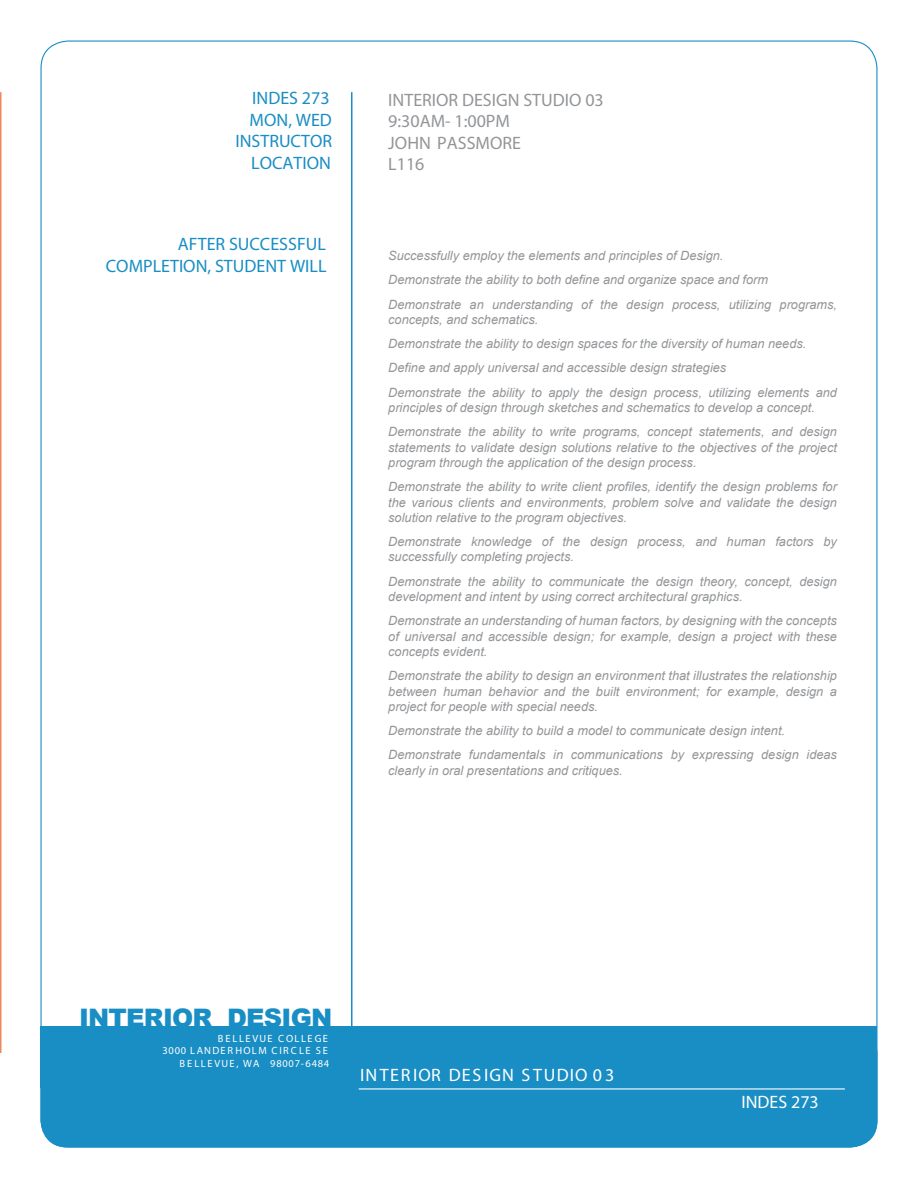
<style>
.page{position:relative;width:918px;height:1188px;background:#fff}
.page>*{position:absolute;margin:0;border:0;box-sizing:border-box;transform-origin:0 0}
.t1{font:900 25.5px "Arial";letter-spacing:-.03em;color:#198ec4}
.t2{font:18px/21.6px "Myriad";color:#198ec4;text-align:right}
.t3{font:18px/21.6px "Myriad";color:#939598}
.t4{font:18px "Myriad";letter-spacing:.08em;color:#fff}
.t5{font:18px "Myriad";color:#fff}
.t6{font:italic 12.75px/15.3px "Arial";color:#939598}
.t7{font:10.5px/12.6px "Myriad";letter-spacing:.145em;color:#fff;text-align:right}
</style>
<div class="page">
<div style="left:40px;top:1026px;width:838px;height:122px;background:#198ec4;border-radius:27px"></div>
<div style="left:40px;top:1026px;width:838px;height:61px;background:#198ec4"></div>
<hr style="left:351px;top:92px;width:1px;height:961px;background:#198ec4">
<hr style="left:359px;top:1088px;width:486px;height:2px;background:#fff">
<hr style="left:0;top:92px;width:2px;height:961px;background:#ec8960">
<h2 class="t2" style="left:235px;top:88px;width:98px">INDES 273<br>MON, WED<br>INSTRUCTOR<br>LOCATION</h2>
<h2 class="t2" style="left:106px;top:233px;width:222px;line-height:22.5px">AFTER SUCCESSFUL<br>COMPLETION, STUDENT WILL</h2>
<h2 class="t3" style="left:388px;top:90px;width:217px">INTERIOR DESIGN STUDIO 03<br>9:30AM- 1:00PM<br>JOHN PASSMORE<br>L116</h2>
<p class="t6" style="left:388px;top:243px;width:450px;line-height:24.3px">Successfully employ the elements and principles of Design.<br>Demonstrate the ability to both define and organize space and form<br>Demonstrate an understanding of the design process, utilizing programs,</p>
<p class="t6" style="left:388px;top:307px;width:450px;line-height:24.3px">concepts, and schematics.<br>Demonstrate the ability to design spaces for the diversity of human needs.<br>Define and apply universal and accessible design strategies<br>Demonstrate the ability to apply the design process, utilizing elements and</p>
<p class="t6" style="left:388px;top:395px;width:450px;line-height:24.3px">principles of design through sketches and schematics to develop a concept.<br>Demonstrate the ability to write programs, concept statements, and design</p>
<p class="t6" style="left:388px;top:440px;width:450px">statements to validate design solutions relative to the objectives of the project program through the application of the design process.</p>
<p class="t6" style="left:388px;top:479px;width:450px;text-align:justify">Demonstrate the ability to write client profiles, identify the design problems for the various clients and environments, problem solve and validate the design solution relative to the program objectives.</p>
<p class="t6" style="left:388px;top:534px;width:450px">Demonstrate knowledge of the design process, and human factors by successfully completing projects.</p>
<p class="t6" style="left:388px;top:574px;width:450px">Demonstrate the ability to communicate the design theory, concept, design development and intent by using correct architectural graphics.</p>
<p class="t6" style="left:388px;top:613px;width:450px;text-align:justify">Demonstrate an understanding of human factors, by designing with the concepts of universal and accessible design; for example, design a project with these concepts evident.</p>
<p class="t6" style="left:388px;top:668px;width:450px;text-align:justify">Demonstrate the ability to design an environment that illustrates the relationship between human behavior and the built environment; for example, design a project for people with special needs.</p>
<p class="t6" style="left:388px;top:719px;width:450px;line-height:24.3px">Demonstrate the ability to build a model to communicate design intent.<br>Demonstrate fundamentals in communications by expressing design ideas</p>
<p class="t6" style="left:388px;top:763px;width:236px">clearly in oral presentations and critiques.</p>
<h1 class="t1" style="left:79px;top:999px;width:255px">INTERIOR DESIGN</h1>
<p class="t7" style="left:162px;top:1032px;width:168px">BELLEVUE COLLEGE<br>3000 LANDERHOLM CIRCLE SE<br>BELLEVUE, WA 98007-6484</p>
<h2 class="t4" style="left:360px;top:1067px;width:256px">INTERIOR DESIGN STUDIO 03</h2>
<h2 class="t5" style="left:741px;top:1094px;width:79px">INDES 273</h2>
</div>
